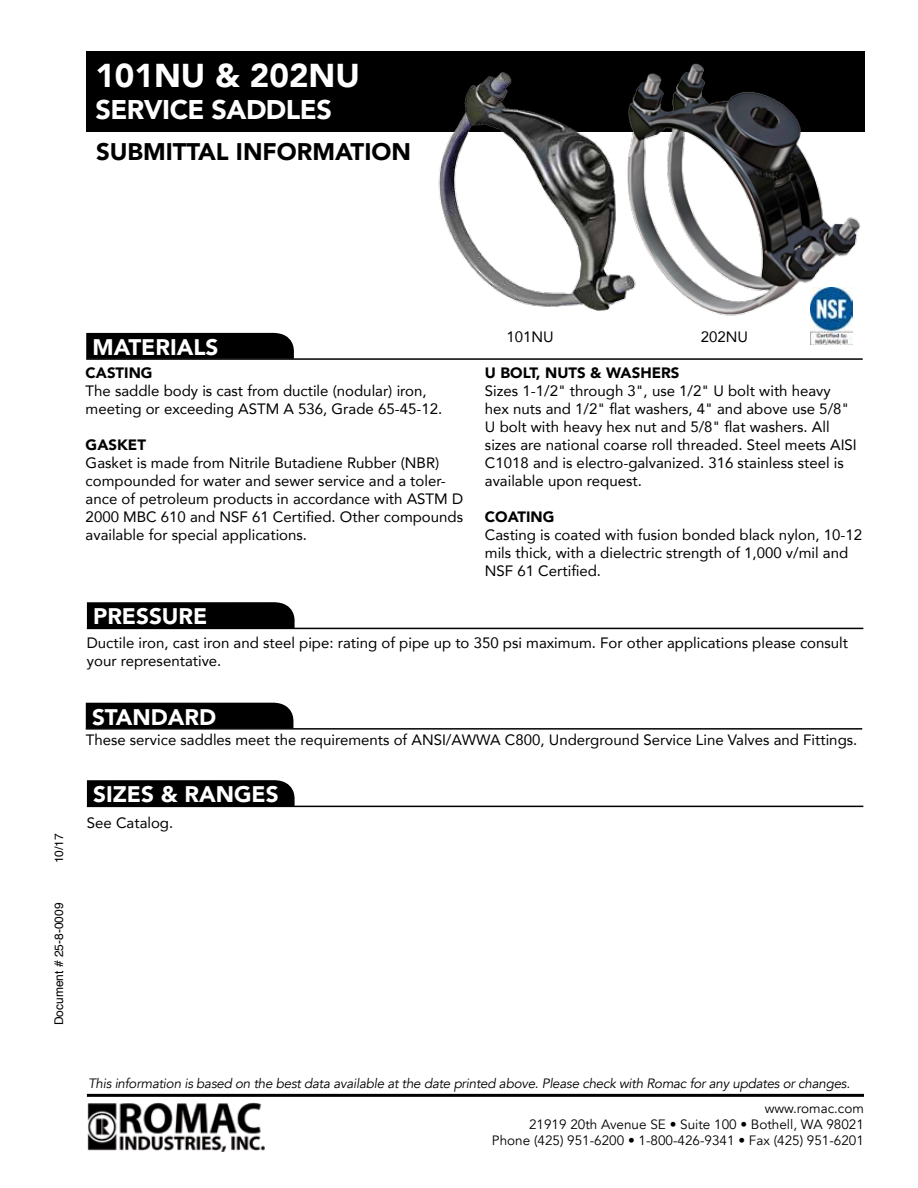
<style>
.page{position:relative;width:918px;height:1188px;background:#fff}
.page>*{position:absolute;margin:0;border:0;box-sizing:border-box;transform-origin:0 0}
.t1{font:900 33px "Avenir";color:#fff}
.t2{font:900 27px "Avenir";letter-spacing:-.02em;color:#fff}
.t3{font:900 24px "Avenir";color:#000}
.t4{font:900 22.5px "Avenir";color:#fff}
.t5{font:15px/18px "Avenir";color:#000}
.t6{font:900 15px "Avenir";color:#000}
.t7{font:italic 13.5px "Avenir";letter-spacing:-.02em;color:#000}
.t8{font:13.5px/16.2px "Avenir";color:#000;text-align:right}
.t9{font:12px "Helvetica";color:#000}
</style>
<div class="page">
<hr style="left:87px;top:1094px;width:777px;height:3px;background:#000">
<img style="left:87px;top:1102px;width:178px;height:49px">
<div style="left:86px;top:51px;width:779px;height:81px;background:#000"></div>
<div style="left:87px;top:780px;width:208px;height:26px;background:#000"></div>
<hr style="left:87px;top:806px;width:776px;height:1px;background:#000">
<div style="left:86px;top:333px;width:208px;height:25px;background:#000"></div>
<hr style="left:86px;top:358px;width:777px;height:2px;background:#000">
<div style="left:86px;top:703px;width:208px;height:25px;background:#000"></div>
<hr style="left:86px;top:728px;width:776px;height:2px;background:#000">
<div style="left:87px;top:602px;width:208px;height:26px;background:#000"></div>
<hr style="left:87px;top:628px;width:776px;height:1px;background:#000">
<img style="left:665px;top:63px;width:196px;height:258px">
<img style="left:810px;top:288px;width:42px;height:57px">
<img style="left:438px;top:72px;width:227px;height:239px">
<h1 class="t1" style="left:95px;top:47px;width:266px">101NU &amp; 202NU</h1>
<h2 class="t2" style="left:95px;top:87px;width:238px">SERVICE SADDLES</h2>
<h3 class="t3" style="left:96px;top:131px;width:317px">SUBMITTAL INFORMATION</h3>
<p class="t9" style="left:50px;top:863px;width:32px;rotate:-90deg">10/17</p>
<p class="t9" style="left:50px;top:1025px;width:124px;rotate:-90deg">Document # 25-8-0009</p>
<h3 class="t4" style="left:93px;top:328px;width:127px">MATERIALS</h3>
<p class="t6" style="left:86px;top:360px;width:68px">CASTING</p>
<p class="t5" style="left:86px;top:381px;width:358px">The saddle body is cast from ductile (nodular) iron, meeting or exceeding ASTM A 536, Grade 65-45-12.</p>
<p class="t6" style="left:86px;top:432px;width:62px">GASKET</p>
<p class="t5" style="left:86px;top:453px;width:379px">Gasket is made from Nitrile Butadiene Rubber (NBR) compounded for water and sewer service and a toler&shy;ance of petroleum products in accordance with ASTM D 2000 MBC 610 and NSF 61 Certified. Other compounds available for special applications.</p>
<h3 class="t4" style="left:93px;top:597px;width:116px">PRESSURE</h3>
<p class="t5" style="left:507px;top:327px;width:49px">101NU</p>
<p class="t5" style="left:701px;top:327px;width:49px">202NU</p>
<p class="t6" style="left:485px;top:360px;width:196px">U BOLT, NUTS &amp; WASHERS</p>
<p class="t5" style="left:485px;top:381px;width:373px">Sizes 1-1/2" through 3", use 1/2" U bolt with heavy hex nuts and 1/2" flat washers, 4" and above use 5/8" U bolt with heavy hex nut and 5/8" flat washers. All sizes are national coarse roll threaded. Steel meets AISI C1018 and is electro-galvanized. 316 stainless steel is available upon request.</p>
<p class="t6" style="left:485px;top:504px;width:71px">COATING</p>
<p class="t5" style="left:485px;top:525px;width:379px">Casting is coated with fusion bonded black nylon, 10-12 mils thick, with a dielectric strength of 1,000 v/mil and<br>NSF 61 Certified.</p>
<p class="t5" style="left:87px;top:633px;width:763px">Ductile iron, cast iron and steel pipe: rating of pipe up to 350 psi maximum. For other applications please consult your representative.</p>
<h3 class="t4" style="left:92px;top:697px;width:126px">STANDARD</h3>
<p class="t5" style="left:86px;top:730px;width:773px">These service saddles meet the requirements of ANSI/AWWA C800, Underground Service Line Valves and Fittings.</p>
<h3 class="t4" style="left:93px;top:775px;width:187px">SIZES &amp; RANGES</h3>
<p class="t5" style="left:87px;top:813px;width:88px">See Catalog.</p>
<p class="t7" style="left:88px;top:1075px;width:764px">This information is based on the best data available at the date printed above. Please check with Romac for any updates or changes.</p>
<p class="t8" style="left:492px;top:1100px;width:374px">www.romac.com<br>21919 20th Avenue SE • Suite 100 • Bothell, WA 98021<br>Phone (425) 951-6200 • 1-800-426-9341 • Fax (425) 951-6201</p>
</div>
